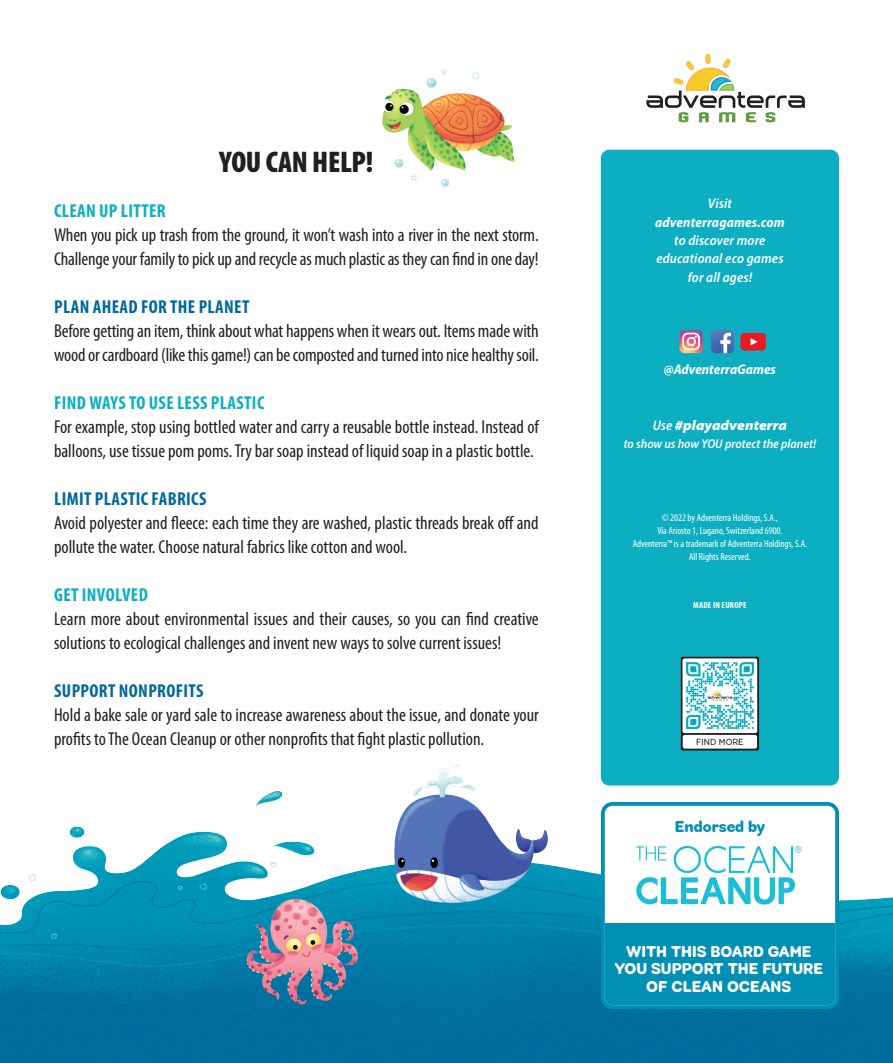
<style>
.page{position:relative;width:893px;height:1063px;background:#fff}
.page>*{position:absolute;margin:0;border:0;box-sizing:border-box;transform-origin:0 0}
.t1{font:900 condensed 30px "Myriad Pro";letter-spacing:-.01em;color:#231f20}
.t2{font:condensed 18.75px/24px "Myriad Pro";color:#231f20}
.t3{font:700 condensed 18.75px "Myriad Pro";letter-spacing:.02em;color:#01699c}
.t4{font:700 condensed 18.75px "Myriad Pro";letter-spacing:.02em;color:#0cafc1}
.t5{font:700 17.1px "Cobbler Sans";color:#fff}
.t6{font:700 17.1px "Cobbler Sans";color:#008fb5}
.t7{font:italic 600 semi-condensed 14.1px "Myriad Pro";letter-spacing:.01em;color:#fff}
.t8{font:italic 700 semi-condensed 14.1px "Myriad Pro";letter-spacing:.005em;color:#fff}
.t9{font:italic 900 semi-expanded 14.1px "Myriad Pro";color:#fff}
.t10{font:italic 600 semi-condensed 12.75px "Myriad Pro";color:#fff}
.t11{font:condensed 10.2px "Myriad Pro";color:#fff}
.t12{font:9.6px "Cobbler Sans";color:#231f20}
.t13{font:700 condensed 8.85px "Myriad Pro";letter-spacing:.02em;color:#fff}
.s1{font-weight:600;font-stretch:semi-condensed}
</style>
<div class="page">
<img style="left:0;top:560px;width:893px;height:503px">
<div style="left:601px;top:150px;width:238px;height:636px;background:#0cafc1;border-radius:9px"></div>
<hr style="left:706px;top:54px;width:4px;height:10px;background:#facc2a;border-radius:2px">
<div style="left:705px;top:54px;width:6px;height:10px;border:1px solid #fbb03f;border-radius:2px"></div>
<svg style="left:646px;top:58px;width:159px;height:65px"></svg>
<svg style="left:711px;top:330px;width:23px;height:23px"></svg>
<svg style="left:679px;top:330px;width:24px;height:23px"></svg>
<div style="left:740px;top:333px;width:26px;height:18px;background:#e71b22;border-radius:4px"></div>
<svg style="left:751px;top:338px;width:7px;height:7px"></svg>
<img style="left:231px;top:883px;width:140px;height:149px">
<img style="left:345px;top:727px;width:237px;height:215px">
<img style="left:382px;top:69px;width:133px;height:118px">
<div style="left:603px;top:804px;width:234px;height:203px;background:#fff;border-radius:9px"></div>
<div style="left:605px;top:923px;width:230px;height:82px;background:#008fb5"></div>
<div style="left:601px;top:802px;width:238px;height:207px;border:4px solid #008fb5;border-radius:9px"></div>
<svg style="left:636px;top:846px;width:165px;height:59px"></svg>
<div style="left:681px;top:657px;width:78px;height:78px;background:linear-gradient(to bottom,#504c4d,#585555);border-radius:2px"></div>
<svg style="left:681px;top:731px;width:78px;height:20px"></svg>
<img style="left:683px;top:659px;width:74px;height:74px">
<div style="left:683px;top:735px;width:74px;height:14px;background:#fff;border-radius:2px"></div>
<p class="t1" style="left:219px;top:143px;width:155px">YOU CAN HELP!</p>
<p class="t4" style="left:54px;top:199px;width:113px">CLEAN UP LITTER</p>
<p class="t2" style="left:54px;top:223px;width:486px">When you pick up trash from the ground, it won’t wash into a river in the next storm.<br>Challenge your family to pick up and recycle as much plastic as they can find in one day!</p>
<p class="t3" style="left:54px;top:295px;width:197px">PLAN AHEAD FOR THE PLANET</p>
<p class="t2" style="left:54px;top:319px;width:486px">Before getting an item, think about what happens when it wears out. Items made with wood or cardboard (like this game!) can be composted and turned into nice healthy soil.</p>
<p class="t4" style="left:54px;top:391px;width:212px">FIND WAYS TO USE LESS PLASTIC</p>
<p class="t2" style="left:54px;top:415px;width:486px">For example, stop using bottled water and carry a reusable bottle instead. Instead of balloons, use tissue pom poms. Try bar soap instead of liquid soap in a plastic bottle.</p>
<p class="t3" style="left:54px;top:487px;width:154px">LIMIT PLASTIC FABRICS</p>
<p class="t2" style="left:54px;top:511px;width:486px">Avoid polyester and fleece: each time they are washed, plastic threads break off and pollute the water. Choose natural fabrics like cotton and wool.</p>
<p class="t4" style="left:54px;top:583px;width:95px">GET INVOLVED</p>
<p class="t2" style="left:54px;top:607px;width:486px">Learn more about environmental issues and their causes, so you can find creative solutions to ecological challenges and invent new ways to solve current issues!</p>
<p class="t3" style="left:54px;top:679px;width:151px">SUPPORT NONPROFITS</p>
<p class="t2" style="left:54px;top:703px;width:486px">Hold a bake sale or yard sale to increase awareness about the issue, and donate your profits to The Ocean Cleanup or other nonprofits that fight plastic pollution.</p>
<p class="t7" style="left:708px;top:195px;width:25px">Visit</p>
<p class="t8" style="left:655px;top:213px;width:131px">adventerragames.com</p>
<p class="t7" style="left:674px;top:231px;width:93px">to discover more</p>
<p class="t7" style="left:656px;top:250px;width:129px">educational eco games</p>
<p class="t7" style="left:688px;top:268px;width:66px">for all ages!</p>
<p class="t8" style="left:664px;top:360px;width:114px">@AdventerraGames</p>
<p class="t9" style="left:653px;top:416px;width:136px"><span class="s1">Use</span> #playadventerra</p>
<p class="t10" style="left:624px;top:436px;width:194px">to show us how YOU protect the planet!</p>
<p class="t11" style="left:662px;top:512px;width:118px">© 2022 by Adventerra Holdings, S.A.,</p>
<p class="t11" style="left:657px;top:525px;width:127px">Via Ariosto 1, Lugano, Switzerland 6900.</p>
<p class="t11" style="left:633px;top:537px;width:176px">Adventerra™ is a trademark of Adventerra Holdings, S.A.</p>
<p class="t11" style="left:689px;top:550px;width:63px">All Rights Reserved.</p>
<p class="t13" style="left:693px;top:600px;width:55px">MADE IN EUROPE</p>
<p class="t12" style="left:696px;top:735px;width:49px">FIND MORE</p>
<p class="t6" style="left:675px;top:814px;width:92px">Endorsed by</p>
<p class="t5" style="left:626px;top:939px;width:187px">WITH THIS BOARD GAME</p>
<p class="t5" style="left:614px;top:956px;width:210px">YOU SUPPORT THE FUTURE</p>
<p class="t5" style="left:646px;top:973px;width:147px">OF CLEAN OCEANS</p>
</div>
